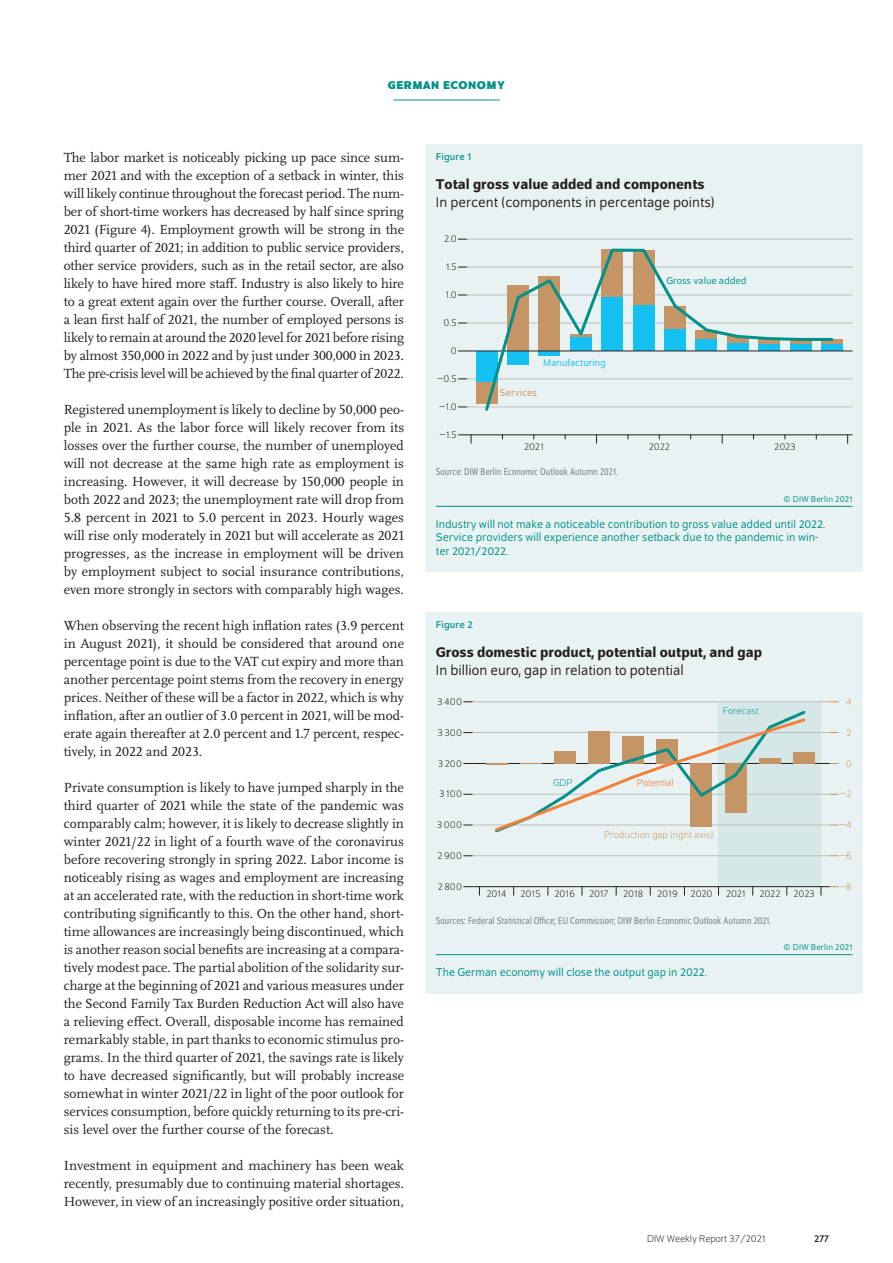
<style>
.page{position:relative;width:893px;height:1263px;background:#fff}
.page>*{position:absolute;margin:0;border:0;box-sizing:border-box;transform-origin:0 0}
.t1{font:15px "Schumpeter Blond";color:#231f20}
.t2{font:500 15px "Schumpeter";color:#231f20}
.t3{font:13.8px/18px "Scala Pro";color:#231f20;text-align:justify}
.t4{font:12px/13.5px "Schumpeter Blond";color:#009188}
.t5{font:700 12px "Schumpeter";color:#009188}
.t6{font:300 10.5px "Schumpeter";color:#231f20}
.t7{font:semi-condensed 10.5px "Schumpeter Blond";letter-spacing:.01em;color:#808285}
.t8{font:300 10.5px "Schumpeter";color:#c59565}
.t9{font:10.5px "Schumpeter Blond";color:#009188}
.t10{font:10.5px "Schumpeter";letter-spacing:.01em;color:#009188}
.t11{font:10.5px "Schumpeter Blond";color:#15c0f2}
.t12{font:300 10.5px "Schumpeter";color:#f36e21}
.t13{font:10.5px "Schumpeter Blond";color:#c59565}
.t14{font:10.5px "Schumpeter";color:#231f20}
.t15{font:300 10.5px "Schumpeter";color:#009188}
.t16{font:300 10.05px "Schumpeter";color:#009188;scale:1.05 1}
.t17{font:9px "Schumpeter Blond";letter-spacing:.01em;color:#009188}
</style>
<div class="page">
<hr style="left:393px;top:100px;width:107px;height:1px;background:#009188">
<div style="left:425px;top:144px;width:438px;height:428px;background:#e9f2f2"></div>
<hr style="left:467px;top:435px;width:386px;height:1px;background:#231f20">
<hr style="left:467px;top:407px;width:386px;height:1px;background:#bcbdc0">
<hr style="left:467px;top:379px;width:386px;height:1px;background:#bcbdc0">
<hr style="left:467px;top:323px;width:386px;height:1px;background:#bcbdc0">
<hr style="left:467px;top:295px;width:386px;height:1px;background:#bcbdc0">
<hr style="left:467px;top:267px;width:386px;height:1px;background:#bcbdc0">
<hr style="left:467px;top:239px;width:386px;height:1px;background:#bcbdc0">
<div style="left:476px;top:351px;width:21px;height:31px;background:#15c0f2"></div>
<div style="left:821px;top:344px;width:22px;height:7px;background:#15c0f2"></div>
<div style="left:476px;top:382px;width:21px;height:21px;background:#c59565"></div>
<div style="left:821px;top:339px;width:22px;height:5px;background:#c59565"></div>
<hr style="left:467px;top:351px;width:386px;height:1px;background:#231f20">
<svg style="left:458px;top:435px;width:14px;height:8px"></svg>
<svg style="left:483px;top:248px;width:352px;height:163px"></svg>
<hr style="left:436px;top:506px;width:417px;height:1px;background:#009188">
<div style="left:425px;top:612px;width:438px;height:381px;background:#e9f2f2"></div>
<div style="left:718px;top:702px;width:103px;height:185px;background:#d6e7e7"></div>
<hr style="left:472px;top:886px;width:358px;height:1px;background:#231f20">
<hr style="left:472px;top:855px;width:358px;height:1px;background:#bcbdc0">
<hr style="left:472px;top:825px;width:358px;height:1px;background:#bcbdc0">
<hr style="left:472px;top:794px;width:358px;height:1px;background:#bcbdc0">
<hr style="left:472px;top:763px;width:358px;height:1px;background:#231f20">
<hr style="left:472px;top:732px;width:358px;height:1px;background:#bcbdc0">
<hr style="left:472px;top:701px;width:358px;height:1px;background:#bcbdc0">
<hr style="left:486px;top:763px;width:21px;height:2px;background:#c59565">
<div style="left:793px;top:752px;width:21px;height:11px;background:#c59565"></div>
<svg style="left:493px;top:711px;width:315px;height:122px"></svg>
<hr style="left:436px;top:954px;width:417px;height:1px;background:#009188">
<p class="t5" style="left:388px;top:79px;width:10px">GERMAN</p>
<p class="t5" style="left:443px;top:79px;width:10px">ECONOMY</p>
<p class="t3" style="left:64px;top:148px;width:342px">The labor market is noticeably picking up pace since sum&shy;mer 2021 and with the exception of a setback in winter, this will likely continue throughout the forecast period. The num&shy;ber of short-time workers has decreased by half since spring 2021 (Figure 4). Employment growth will be strong in the third quarter of 2021; in addition to public service providers, other service providers, such as in the retail sector, are also likely to have hired more staff. Industry is also likely to hire to a great extent again over the further course. Overall, after a lean first half of 2021, the number of employed persons is likely to remain at around the 2020 level for 2021 before rising by almost 350,000 in 2022 and by just under 300,000 in 2023.<br>The pre-crisis level will be achieved by the final quarter of 2022.</p>
<p class="t3" style="left:64px;top:400px;width:342px">Registered unemployment is likely to decline by 50,000 peo&shy;ple in 2021. As the labor force will likely recover from its losses over the further course, the number of unemployed will not decrease at the same high rate as employment is increasing. However, it will decrease by 150,000 people in both 2022 and 2023; the unemployment rate will drop from 5.8 percent in 2021 to 5.0 percent in 2023. Hourly wages will rise only moderately in 2021 but will accelerate as 2021 progresses, as the increase in employment will be driven by employment subject to social insurance contributions, even more strongly in sectors with comparably high wages.</p>
<p class="t3" style="left:64px;top:616px;width:342px">When observing the recent high inflation rates (3.9 percent in August 2021), it should be considered that around one percentage point is due to the VAT cut expiry and more than another percentage point stems from the recovery in energy prices. Neither of these will be a factor in 2022, which is why inflation, after an outlier of 3.0 percent in 2021, will be mod&shy;erate again thereafter at 2.0 percent and 1.7 percent, respec&shy;tively, in 2022 and 2023.</p>
<p class="t3" style="left:64px;top:778px;width:342px">Private consumption is likely to have jumped sharply in the third quarter of 2021 while the state of the pandemic was comparably calm; however, it is likely to decrease slightly in winter 2021/22 in light of a fourth wave of the coronavirus before recovering strongly in spring 2022. Labor income is noticeably rising as wages and employment are increasing at an accelerated rate, with the reduction in short-time work contributing significantly to this. On the other hand, short&shy;time allowances are increasingly being discontinued, which is another reason social benefits are increasing at a compara&shy;tively modest pace. The partial abolition of the solidarity sur&shy;charge at the beginning of 2021 and various measures under the Second Family Tax Burden Reduction Act will also have a relieving effect. Overall, disposable income has remained remarkably stable, in part thanks to economic stimulus pro&shy;grams. In the third quarter of 2021, the savings rate is likely to have decreased significantly, but will probably increase somewhat in winter 2021/22 in light of the poor outlook for services consumption, before quickly returning to its pre-cri&shy;sis level over the further course of the forecast.</p>
<p class="t3" style="left:64px;top:1156px;width:342px">Investment in equipment and machinery has been weak recently, presumably due to continuing material shortages.<br>However, in view of an increasingly positive order situation,</p>
<p class="t10" style="left:436px;top:151px;width:37px">Figure 1</p>
<p class="t2" style="left:436px;top:176px;width:270px">Total gross value added and components</p>
<p class="t1" style="left:436px;top:194px;width:281px">In percent (components in percentage points)</p>
<p class="t6" style="left:444px;top:234px;width:14px">2.0</p>
<p class="t6" style="left:446px;top:262px;width:12px">1.5</p>
<p class="t6" style="left:446px;top:290px;width:12px">1.0</p>
<p class="t6" style="left:443px;top:318px;width:15px">0.5</p>
<p class="t6" style="left:451px;top:346px;width:7px">0</p>
<p class="t6" style="left:436px;top:373px;width:22px">−0.5</p>
<p class="t6" style="left:439px;top:401px;width:20px">−1.0</p>
<p class="t6" style="left:439px;top:429px;width:19px">−1.5</p>
<p class="t11" style="left:543px;top:358px;width:64px">Manufacturing</p>
<p class="t13" style="left:500px;top:388px;width:39px">Services</p>
<p class="t9" style="left:666px;top:276px;width:82px">Gross value added</p>
<p class="t6" style="left:524px;top:441px;width:21px">2021</p>
<p class="t6" style="left:649px;top:441px;width:23px">2022</p>
<p class="t6" style="left:774px;top:441px;width:23px">2023</p>
<p class="t7" style="left:436px;top:467px;width:183px">Source: DIW Berlin Economic Outlook Autumn 2021.</p>
<p class="t17" style="left:784px;top:494px;width:70px">© DIW Berlin 2021</p>
<p class="t4" style="left:436px;top:518px;width:391px">Industry will not make a noticeable contribution to gross value added until 2022.<br>Service providers will experience another setback due to the pandemic in win&shy;ter 2021/2022.</p>
<p class="t10" style="left:436px;top:619px;width:38px">Figure 2</p>
<p class="t2" style="left:436px;top:644px;width:328px">Gross domestic product, potential output, and gap</p>
<p class="t1" style="left:436px;top:662px;width:249px">In billion euro, gap in relation to potential</p>
<p class="t16" style="left:723px;top:706px;width:36px">Forecast</p>
<p class="t6" style="left:437px;top:697px;width:26px">3 400</p>
<p class="t6" style="left:437px;top:727px;width:26px">3 300</p>
<p class="t6" style="left:438px;top:758px;width:26px">3 200</p>
<p class="t6" style="left:439px;top:789px;width:24px">3 100</p>
<p class="t6" style="left:437px;top:820px;width:27px">3 000</p>
<p class="t6" style="left:437px;top:850px;width:26px">2 900</p>
<p class="t15" style="left:553px;top:778px;width:21px">GDP</p>
<p class="t12" style="left:637px;top:778px;width:38px">Potential</p>
<p class="t8" style="left:604px;top:829px;width:111px">Production gap (right axis)</p>
<p class="t8" style="left:846px;top:697px;width:7px">4</p>
<p class="t8" style="left:846px;top:727px;width:7px">2</p>
<p class="t8" style="left:846px;top:758px;width:7px">0</p>
<p class="t8" style="left:840px;top:789px;width:13px">–2</p>
<p class="t8" style="left:840px;top:820px;width:13px">–4</p>
<p class="t8" style="left:840px;top:850px;width:13px">–6</p>
<p class="t6" style="left:438px;top:881px;width:26px">2 800</p>
<p class="t8" style="left:840px;top:881px;width:13px">–8</p>
<p class="t6" style="left:486px;top:889px;width:22px">2014</p>
<p class="t6" style="left:520px;top:889px;width:22px">2015</p>
<p class="t6" style="left:554px;top:889px;width:22px">2016</p>
<p class="t6" style="left:589px;top:889px;width:21px">2017</p>
<p class="t6" style="left:623px;top:889px;width:22px">2018</p>
<p class="t6" style="left:657px;top:889px;width:57px">2019 2020</p>
<p class="t6" style="left:726px;top:889px;width:21px">2021</p>
<p class="t6" style="left:759px;top:889px;width:57px">2022 2023</p>
<p class="t7" style="left:436px;top:915px;width:337px">Sources: Federal Statistical Office; EU Commission; DIW Berlin Economic Outlook Autumn 2021.</p>
<p class="t17" style="left:784px;top:943px;width:70px">© DIW Berlin 2021</p>
<p class="t4" style="left:436px;top:966px;width:272px">The German economy will close the output gap in 2022.</p>
<p class="t6" style="left:647px;top:1234px;width:120px">DIW Weekly Report 37/2021</p>
<p class="t14" style="left:814px;top:1233px;width:17px">277</p>
</div>
